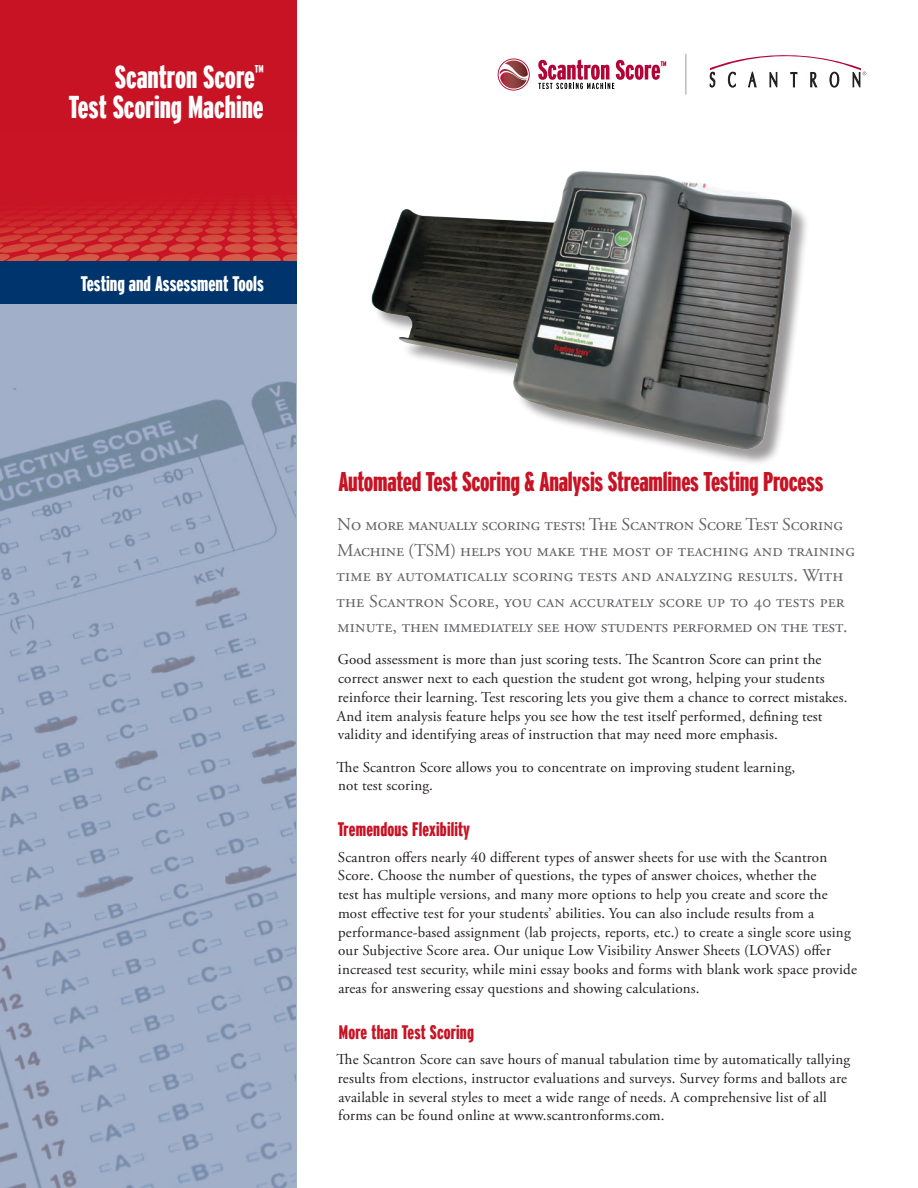
<style>
.page{position:relative;width:918px;height:1188px;background:#fff}
.page>*{position:absolute;margin:0;border:0;box-sizing:border-box;transform-origin:0 0}
.t1{font:900 extra-condensed 31.5px/30px "Interstate";color:#fff;text-align:right}
.Body_copy{font:900 extra-condensed 27px "Interstate";letter-spacing:-.01em;color:#c71324}
.t2{font:900 extra-condensed 21px "Interstate";color:#fff}
.t3{font:900 extra-condensed 19.5px "Interstate";letter-spacing:.01em;color:#c71324}
.Body_copy-2{font:18px/25.5px "Adobe Garamond Pro";letter-spacing:-.01em;color:#636366}
.Body_copy-3{font:15px/18.8px "Adobe Garamond Pro";letter-spacing:.005em;color:#231f20}
</style>
<div class="page">
<img style="left:0;top:304px;width:296px;height:884px">
<div style="left:0;top:0;width:297px;height:261px;background:#c71324"></div>
<svg style="left:710px;top:55px;width:156px;height:32px"></svg>
<img style="left:0;top:206px;width:297px;height:56px">
<div style="left:0;top:262px;width:297px;height:42px;background:#00346c"></div>
<svg style="left:538px;top:59px;width:128px;height:30px"></svg>
<svg style="left:498px;top:58px;width:32px;height:33px"></svg>
<hr style="left:685px;top:54px;width:2px;height:41px;background:#b6b7bb">
<div style="left:373px;top:174px;width:437px;height:292px;background:#231f20;opacity:.45"></div>
<img style="left:371px;top:171px;width:439px;height:281px">
<p class="t1" style="left:69px;top:62px;width:196px">Scantron Score<sup>™<br></sup>Test Scoring Machine</p>
<p class="t2" style="left:81px;top:272px;width:185px">Testing and Assessment Tools</p>
<p class="Body_copy" style="left:338px;top:467px;width:487px">Automated Test Scoring &amp; Analysis Streamlines Testing Process</p>
<p class="Body_copy-2" style="left:336px;top:512px;width:520px">No more manually scoring tests! The Scantron Score Test Scoring Machine (TSM) helps you make the most of teaching and training time by automatically scoring tests and analyzing results. With the Scantron Score, you can accurately score up to 40 tests per minute, then immediately see how students performed on the test.</p>
<p class="Body_copy-3" style="left:337px;top:651px;width:512px">Good assessment is more than just scoring tests. The Scantron Score can print the correct answer next to each question the student got wrong, helping your students reinforce their learning. Test rescoring lets you give them a chance to correct mistakes.<br>And item analysis feature helps you see how the test itself performed, defining test validity and identifying areas of instruction that may need more emphasis.</p>
<p class="Body_copy-3" style="left:337px;top:758px;width:460px">The Scantron Score allows you to concentrate on improving student learning, not test scoring.</p>
<p class="t3" style="left:338px;top:819px;width:134px">Tremendous Flexibility</p>
<p class="Body_copy-3" style="left:338px;top:848px;width:521px">Scantron offers nearly 40 different types of answer sheets for use with the Scantron Score. Choose the number of questions, the types of answer choices, whether the<br>test has multiple versions, and many more options to help you create and score the most effective test for your students’ abilities. You can also include results from a performance-based assignment (lab projects, reports, etc.) to create a single score using our Subjective Score area. Our unique Low Visibility Answer Sheets (LOVAS) offer increased test security, while mini essay books and forms with blank work space provide areas for answering essay questions and showing calculations.</p>
<p class="t3" style="left:339px;top:1021px;width:137px">More than Test Scoring</p>
<p class="Body_copy-3" style="left:337px;top:1051px;width:515px">The Scantron Score can save hours of manual tabulation time by automatically tallying results from elections, instructor evaluations and surveys. Survey forms and ballots are available in several styles to meet a wide range of needs. A comprehensive list of all forms can be found online at www.scantronforms.com.</p>
</div>
